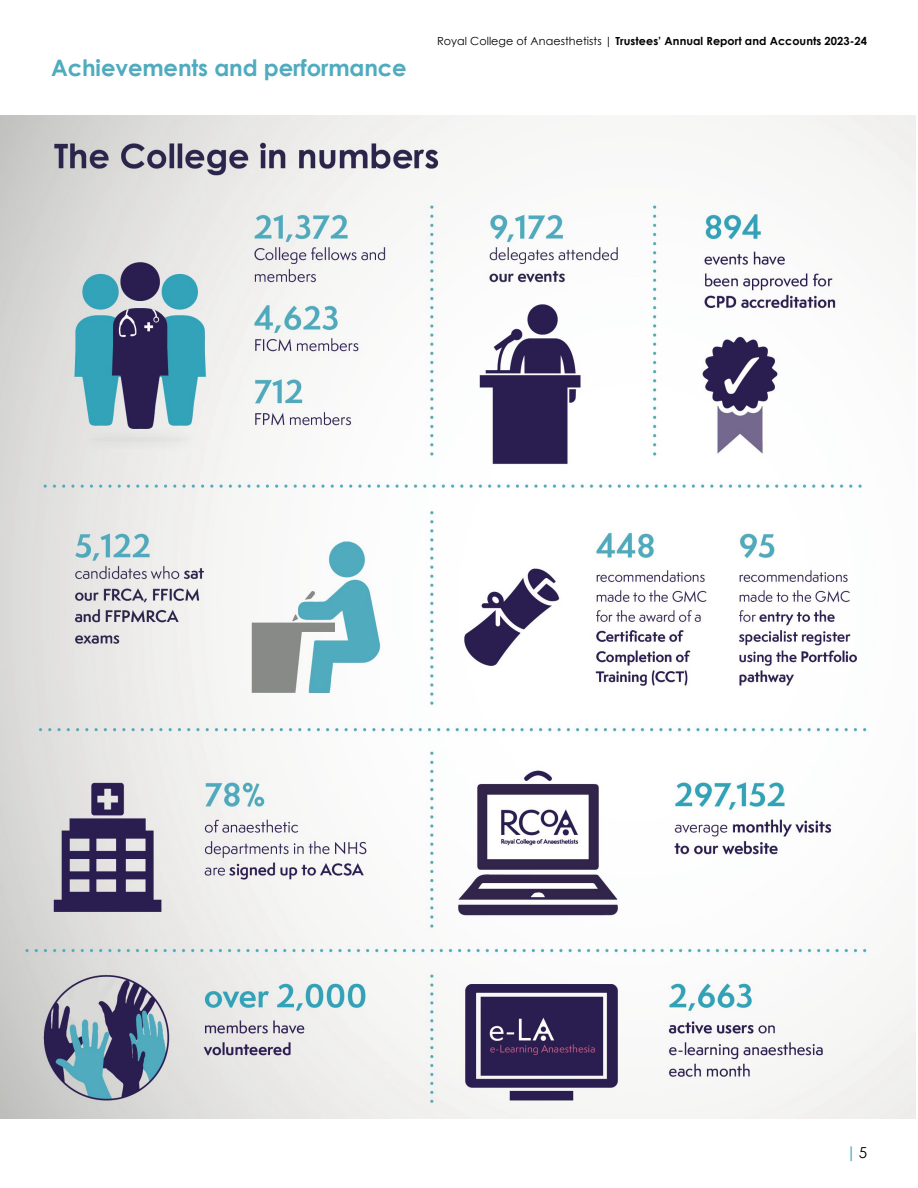
<style>
.page{position:relative;width:918px;height:1188px;background:#fff}
.page>*{position:absolute;margin:0;border:0;box-sizing:border-box;transform-origin:0 0}
.t1{font:700 22.65px "Century Gothic";letter-spacing:-.005em;color:#50abbf}
.t2{font:16.5px "Calibri";color:#50abbf}
.t3{font:700 11.1px "Century Gothic";letter-spacing:.005em;color:#000}
.s1{font-weight:400}
.s2{font-family:"Century Gothic";font-size:15.15px;color:#000}
</style>
<div class="page">
<img style="left:0;top:116px;width:916px;height:1002px">
<h1 class="t1" style="left:51px;top:53px;width:357px">Achievements and performance</h1>
<p class="t3" style="left:437px;top:34px;width:432px"><span class="s1">Royal College of Anaesthetists |</span> Trustees’ Annual Report and Accounts 2023-24</p>
<h2 class="t2" style="left:847px;top:1142px;width:21px">|<span class="s2">5</span></h2>
</div>
